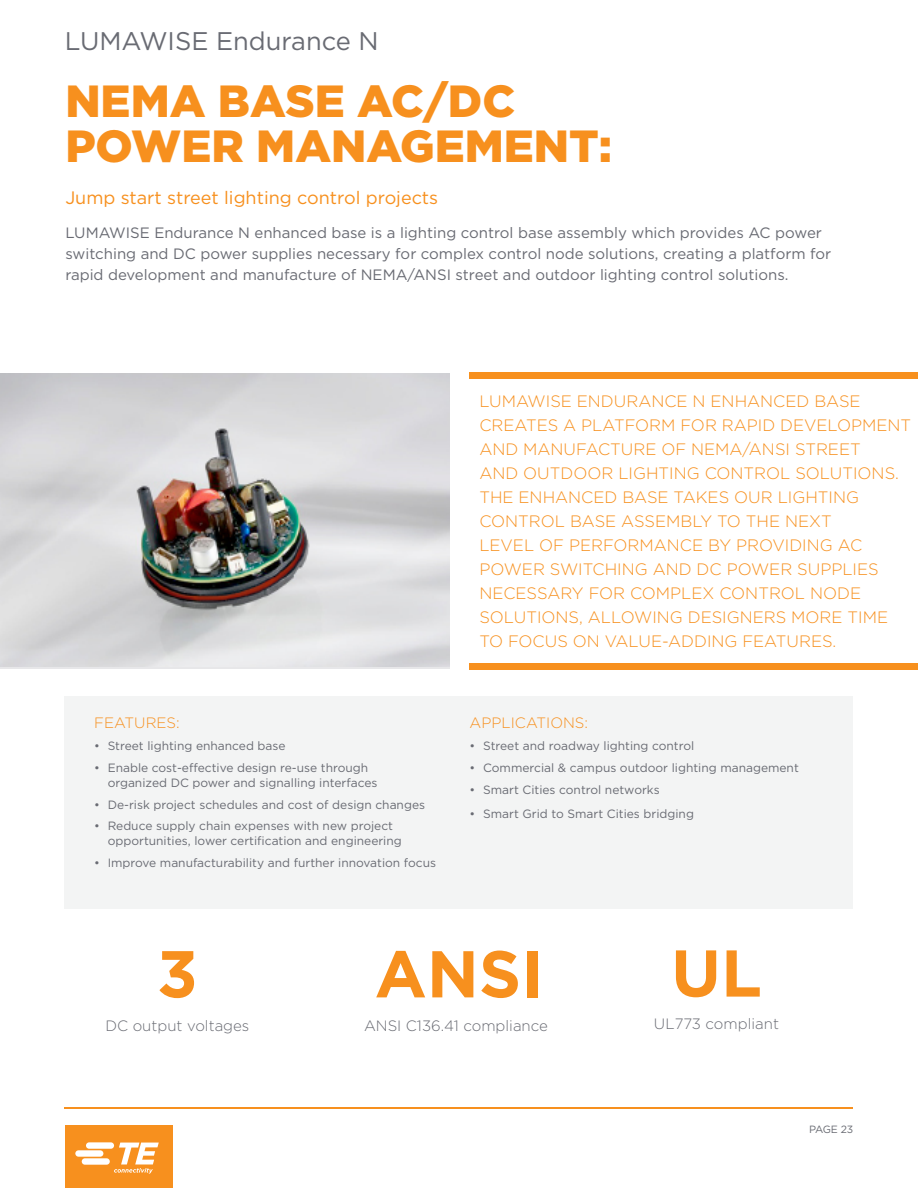
<style>
.page{position:relative;width:918px;height:1188px;background:#fff}
.page>*{position:absolute;margin:0;border:0;box-sizing:border-box;transform-origin:0 0}
.t1{font:700 66px "Gotham";color:#f7901e}
.t2{font:900 45px/45px "Gotham";color:#f7901e}
.t3{font:25.5px "Gotham";color:#696b73}
.t4{font:18px "Gotham";color:#f7901e}
.t5{font:300 16.5px/24px "Gotham";color:#f7901e}
.t6{font:15px/21px "Gotham";color:#696b73}
.t7{font:300 15px "Gotham";color:#696b73}
.t8{font:300 15px "Gotham";color:#f7901e}
.t9{font:12px/15px "Gotham";color:#696b73}
.t10{font:10.5px "Gotham";letter-spacing:-.04em;color:#696b73}
</style>
<div class="page">
<hr style="left:65px;top:1107px;width:788px;height:1px;background:#f7901e">
<div style="left:65px;top:1125px;width:108px;height:62px;background:#f7901e"></div>
<hr style="left:65px;top:1187px;width:108px;height:1px;background:#f7901e">
<svg style="left:75px;top:1142px;width:84px;height:32px"></svg>
<div style="left:64px;top:696px;width:789px;height:213px;background:#f3f4f4"></div>
<img style="left:0;top:373px;width:449px;height:294px">
<div style="left:470px;top:372px;width:448px;height:6px;background:#f7901e"></div>
<div style="left:470px;top:663px;width:448px;height:6px;background:#f7901e"></div>
<h3 class="t3" style="left:65px;top:24px;width:315px">LUMAWISE Endurance N</h3>
<h2 class="t2" style="left:65px;top:78px;width:548px">NEMA BASE AC/DC<br>POWER MANAGEMENT:</h2>
<h3 class="t4" style="left:65px;top:186px;width:374px">Jump start street lighting control projects</h3>
<p class="t6" style="left:65px;top:222px;width:767px">LUMAWISE Endurance N enhanced base is a lighting control base assembly which provides AC power switching and DC power supplies necessary for complex control node solutions, creating a platform for rapid development and manufacture of NEMA/ANSI street and outdoor lighting control solutions.</p>
<p class="t8" style="left:94px;top:714px;width:87px">FEATURES:</p>
<p class="t9" style="left:94px;top:738px;width:193px">• Street lighting enhanced base</p>
<p class="t9" style="left:108px;top:760px;width:271px;text-indent:-14px">• Enable cost-effective design re-use through organized DC power and signalling interfaces</p>
<p class="t9" style="left:94px;top:797px;width:332px">• De-risk project schedules and cost of design changes</p>
<p class="t9" style="left:108px;top:818px;width:296px;text-indent:-14px">• Reduce supply chain expenses with new project opportunities, lower certification and engineering</p>
<p class="t9" style="left:94px;top:855px;width:343px">• Improve manufacturability and further innovation focus</p>
<p class="t5" style="left:479px;top:388px;width:433px">LUMAWISE ENDURANCE N ENHANCED BASE CREATES A PLATFORM FOR RAPID DEVELOPMENT AND MANUFACTURE OF NEMA/ANSI STREET<br>AND OUTDOOR LIGHTING CONTROL SOLUTIONS.<br>THE ENHANCED BASE TAKES OUR LIGHTING CONTROL BASE ASSEMBLY TO THE NEXT<br>LEVEL OF PERFORMANCE BY PROVIDING AC POWER SWITCHING AND DC POWER SUPPLIES NECESSARY FOR COMPLEX CONTROL NODE SOLUTIONS, ALLOWING DESIGNERS MORE TIME TO FOCUS ON VALUE-ADDING FEATURES.</p>
<p class="t8" style="left:470px;top:714px;width:120px">APPLICATIONS:</p>
<p class="t9" style="left:470px;top:738px;width:226px">• Street and roadway lighting control</p>
<p class="t9" style="left:470px;top:760px;width:331px">• Commercial &amp; campus outdoor lighting management</p>
<p class="t9" style="left:470px;top:782px;width:192px">• Smart Cities control networks</p>
<p class="t9" style="left:470px;top:806px;width:226px">• Smart Grid to Smart Cities bridging</p>
<h1 class="t1" style="left:157px;top:930px;width:42px">3</h1>
<h1 class="t1" style="left:375px;top:930px;width:170px">ANSI</h1>
<h1 class="t1" style="left:671px;top:929px;width:92px">UL</h1>
<p class="t7" style="left:105px;top:1017px;width:146px">DC output voltages</p>
<p class="t7" style="left:364px;top:1017px;width:185px">ANSI C136.41 compliance</p>
<p class="t7" style="left:654px;top:1015px;width:127px">UL773 compliant</p>
<p class="t10" style="left:809px;top:1123px;width:46px">PAGE 23</p>
</div>
